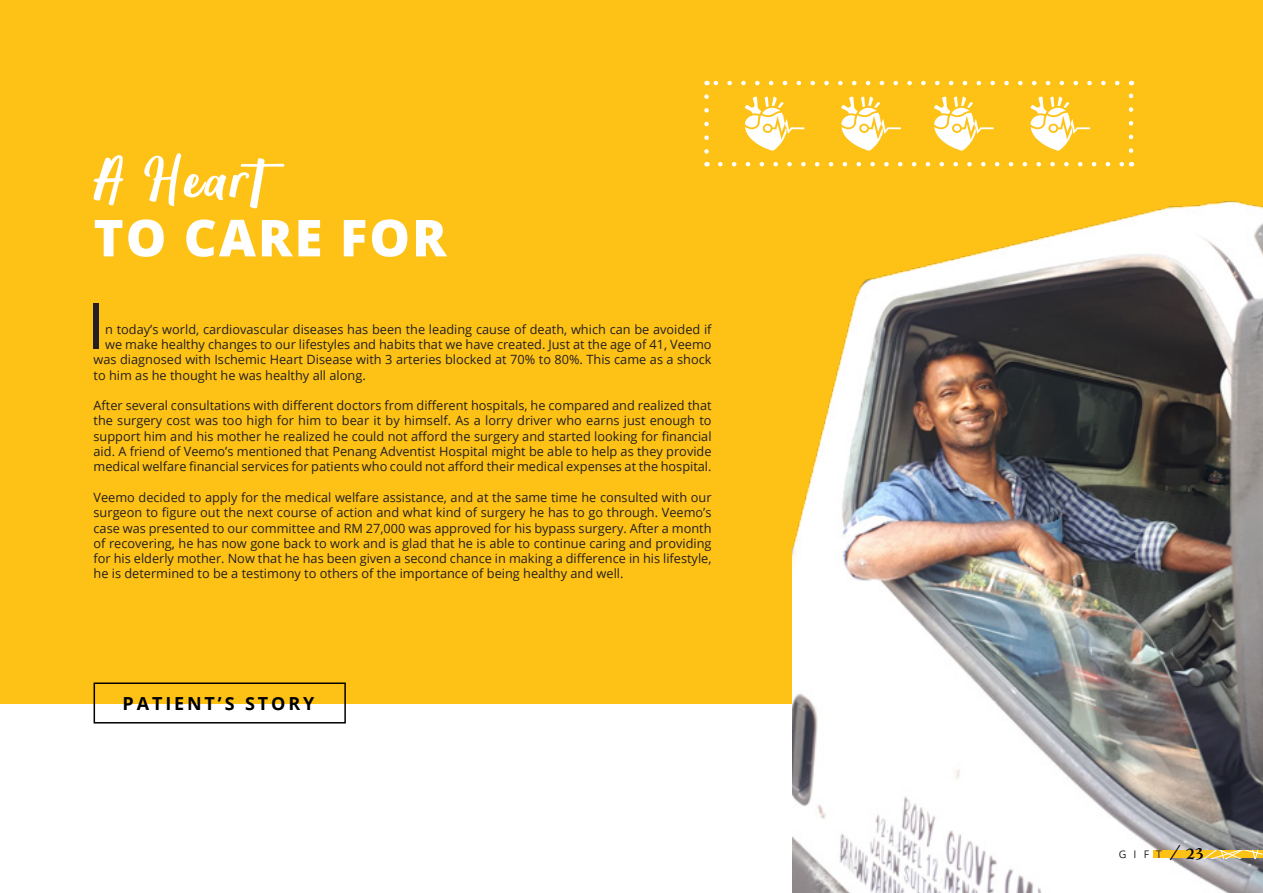
<style>
.page{position:relative;width:1263px;height:893px;background:#fff}
.page>*{position:absolute;margin:0;border:0;box-sizing:border-box;transform-origin:0 0}
.body_text{font:64.35px "Open Sans";color:#231f20}
.t1{font:60px "Wolesbro Two";letter-spacing:.04em;color:#fff}
.t2{font:800 51px "Open Sans";letter-spacing:.04em;color:#fff}
.body_text-2{font:21px "Amita";color:#000}
.body_text-3{font:700 18px "Open Sans";letter-spacing:.16em;color:#000}
.body_text-4{font:700 15px "Amita";color:#000}
.body_text-5{font:12.75px/15.3px "Open Sans";color:#231f20;text-align:justify}
.body_text-6{font:10.5px "Open Sans";color:#231f20}
</style>
<div class="page">
<div style="left:0;top:0;width:1263px;height:703px;background:#fec216"></div>
<img style="left:793px;top:80px;width:470px;height:813px">
<svg style="left:745px;top:96px;width:59px;height:55px"></svg>
<svg style="left:841px;top:96px;width:60px;height:55px"></svg>
<svg style="left:934px;top:96px;width:60px;height:55px"></svg>
<svg style="left:1030px;top:96px;width:60px;height:55px"></svg>
<svg style="left:720px;top:162px;width:404px;height:4px"></svg>
<svg style="left:713px;top:81px;width:404px;height:4px"></svg>
<svg style="left:704px;top:97px;width:5px;height:69px"></svg>
<svg style="left:1129px;top:81px;width:4px;height:70px"></svg>
<div style="left:94px;top:682px;width:252px;height:41px;border:2px solid #000"></div>
<div style="left:1153px;top:850px;width:110px;height:8px;background:#fec216"></div>
<svg style="left:1204px;top:850px;width:59px;height:8px"></svg>
<h2 class="t1" style="left:94px;top:142px;width:205px">A Heart</h2>
<h3 class="t2" style="left:94px;top:199px;width:355px">TO CARE FOR</h3>
<p class="body_text" style="left:87px;top:281px;width:19px">I</p>
<p class="body_text-5" style="left:105px;top:321px;width:608px">n today’s world, cardiovascular diseases has been the leading cause of death, which can be avoided if</p>
<p class="body_text-5" style="left:105px;top:336px;width:608px">we make healthy changes to our lifestyles and habits that we have created. Just at the age of 41, Veemo</p>
<p class="body_text-5" style="left:94px;top:352px;width:619px">was diagnosed with Ischemic Heart Disease with 3 arteries blocked at 70% to 80%. This came as a shock</p>
<p class="body_text-5" style="left:94px;top:367px;width:274px">to him as he thought he was healthy all along.</p>
<p class="body_text-5" style="left:94px;top:397px;width:619px">After several consultations with different doctors from different hospitals, he compared and realized that the surgery cost was too high for him to bear it by himself. As a lorry driver who earns just enough to support him and his mother he realized he could not afford the surgery and started looking for financial aid. A friend of Veemo’s mentioned that Penang Adventist Hospital might be able to help as they provide medical welfare financial services for patients who could not afford their medical expenses at the hospital.</p>
<p class="body_text-5" style="left:94px;top:489px;width:619px">Veemo decided to apply for the medical welfare assistance, and at the same time he consulted with our surgeon to figure out the next course of action and what kind of surgery he has to go through. Veemo’s case was presented to our committee and RM 27,000 was approved for his bypass surgery. After a month of recovering, he has now gone back to work and is glad that he is able to continue caring and providing for his elderly mother. Now that he has been given a second chance in making a difference in his lifestyle, he is determined to be a testimony to others of the importance of being healthy and well.</p>
<p class="body_text-3" style="left:123px;top:691px;width:193px">PATIENT’S STORY</p>
<p class="body_text-6" style="left:1119px;top:847px;width:45px">GIFT</p>
<p class="body_text-2" style="left:1169px;top:840px;width:14px">/</p>
<p class="body_text-4" style="left:1186px;top:845px;width:19px">23</p>
</div>
